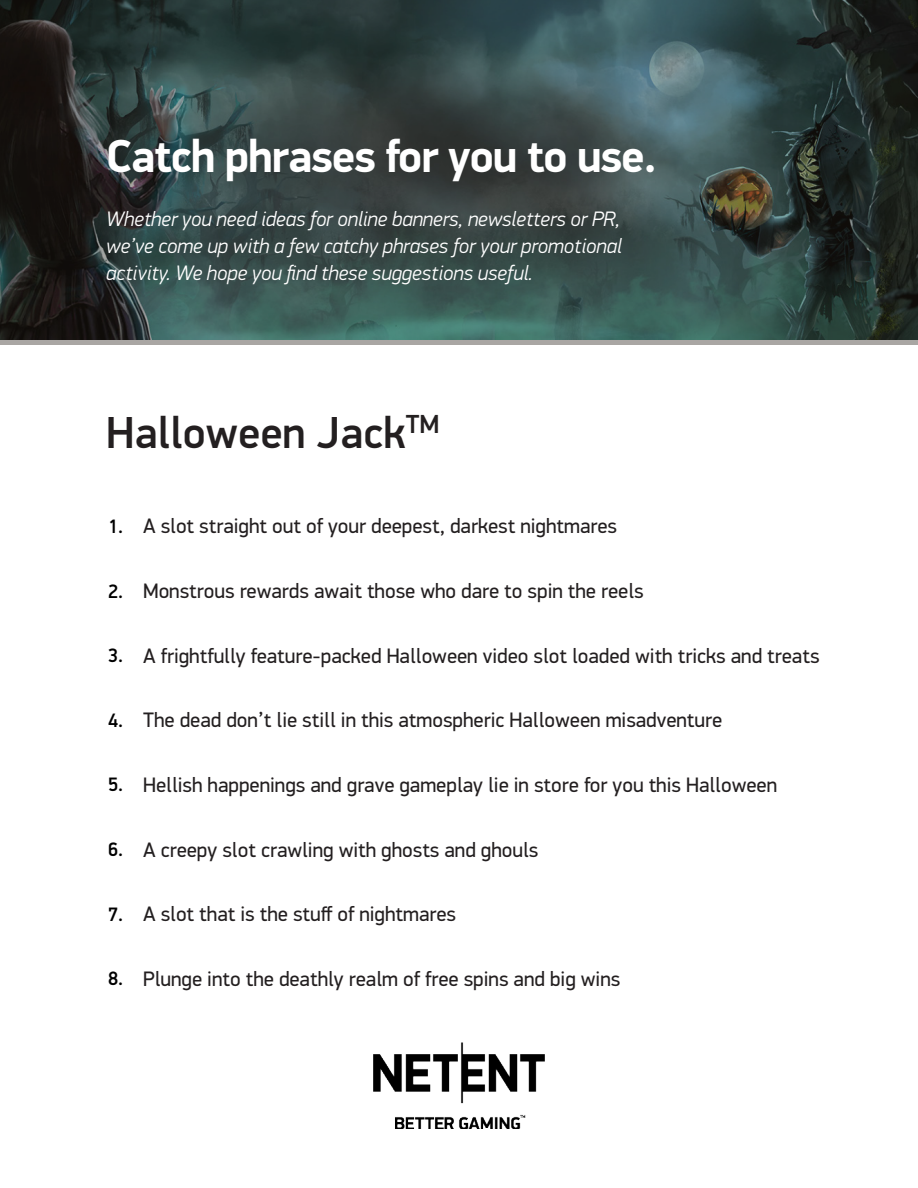
<style>
.page{position:relative;width:918px;height:1188px;background:#fff}
.page>*{position:absolute;margin:0;border:0;box-sizing:border-box;transform-origin:0 0}
.t1{font:700 46.5px "PF Din Display Pro";letter-spacing:-.025em;color:#fff}
.t2{font:500 45px "PF Din Display Pro";color:#231f20}
.t3{font:21px "PF Din Display Pro";color:#231f20}
.t4{font:italic 300 21px/27px "PF Din Display Pro";color:#fff;text-align:justify}
.s1{font-weight:500;font-size:19.5px;color:#000}
</style>
<div class="page">
<svg style="left:0;top:0;width:918px;height:345px;background:#344443"></svg>
<img style="left:374px;top:1043px;width:170px;height:86px">
<h1 class="t1" style="left:106px;top:128px;width:552px">Catch phrases for you to use.</h1>
<p class="t4" style="left:106px;top:206px;width:517px">Whether you need ideas for online banners, newsletters or PR, we’ve come up with a few catchy phrases for your promotional activity. We hope you find these suggestions useful.</p>
<h2 class="t2" style="left:106px;top:406px;width:335px">Halloween Jack<sup>TM</sup></h2>
<p class="t3" style="left:108px;top:514px;width:510px"><span class="s1">1.</span> A slot straight out of your deepest, darkest nightmares</p>
<p class="t3" style="left:108px;top:578px;width:537px"><span class="s1">2.</span> Monstrous rewards await those who dare to spin the reels</p>
<p class="t3" style="left:108px;top:643px;width:713px"><span class="s1">3.</span> A frightfully feature-packed Halloween video slot loaded with tricks and treats</p>
<p class="t3" style="left:108px;top:708px;width:616px"><span class="s1">4.</span> The dead don’t lie still in this atmospheric Halloween misadventure</p>
<p class="t3" style="left:108px;top:772px;width:670px"><span class="s1">5.</span> Hellish happenings and grave gameplay lie in store for you this Halloween</p>
<p class="t3" style="left:108px;top:837px;width:432px"><span class="s1">6.</span> A creepy slot crawling with ghosts and ghouls</p>
<p class="t3" style="left:108px;top:902px;width:349px"><span class="s1">7.</span> A slot that is the stuff of nightmares</p>
<p class="t3" style="left:108px;top:966px;width:514px"><span class="s1">8.</span> Plunge into the deathly realm of free spins and big wins</p>
</div>
